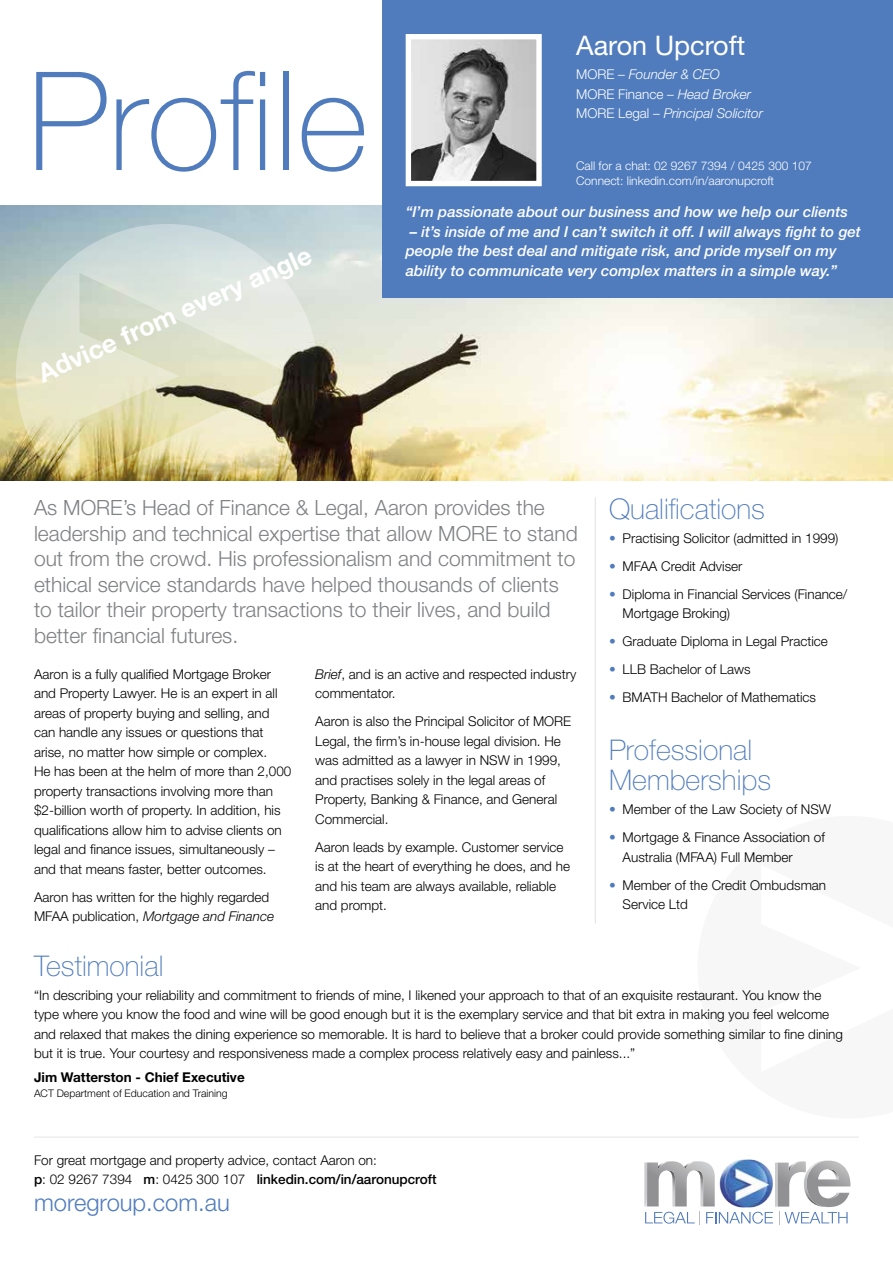
<style>
.page{position:relative;width:893px;height:1263px;background:#fff}
.page>*{position:absolute;margin:0;border:0;box-sizing:border-box;transform-origin:0 0}
.t1{font:100 137.25px "Helvetica Neue";color:#507cbd}
.t2{font:100 28.5px/30px "Helvetica Neue";color:#507cbd}
.t3{font:27px "Helvetica Neue";color:#fff}
.t4{font:700 25.95px "Helvetica Neue";color:#fff}
.t5{font:300 23.7px "Helvetica Neue";color:#507cbd}
.t6{font:300 21px/25.5px "Helvetica Neue";color:#808184}
.t7{font:italic 500 15px/19.5px "Helvetica Neue";color:#fff}
.t8{font:300 13.5px/19.5px "Helvetica Neue";color:#000}
.t9{font:italic 300 13.5px/19.5px "Helvetica Neue";color:#fff}
.t10{font:700 13.5px "Helvetica Neue";color:#000}
.t11{font:300 12px/15px "Helvetica Neue";color:#fff}
.t12{font:300 10.5px "Helvetica Neue";color:#000}
.s1{font-style:normal}
.s2{font-style:italic}
.s3{color:#507cbd}
.s4{font-weight:500}
</style>
<div class="page">
<img style="left:0;top:205px;width:893px;height:275px">
<svg style="left:16px;top:224px;width:303px;height:257px;background:#c7c9b1"></svg>
<div style="left:383px;top:0;width:510px;height:298px;background:#507cbd"></div>
<img style="left:412px;top:40px;width:124px;height:140px">
<div style="left:406px;top:34px;width:136px;height:152px;border:5px solid #fff"></div>
<svg style="left:644px;top:1160px;width:207px;height:64px"></svg>
<img style="left:718px;top:1159px;width:57px;height:51px">
<hr style="left:34px;top:1137px;width:825px;height:1px;background:#c8c9cb">
<hr style="left:595px;top:497px;width:1px;height:426px;background:#c8c9cb">
<h1 class="t1" style="left:28px;top:43px;width:342px">Profile</h1>
<h3 class="t4" style="left:33px;top:359px;width:298px;rotate:-24deg">Advice from every angle</h3>
<h3 class="t3" style="left:576px;top:30px;width:171px">Aaron Upcroft</h3>
<p class="t9" style="left:576px;top:64px;width:188px"><span class="s1">MORE –</span> Founder &amp; CEO<br><span class="s1">MORE Finance –</span> Head Broker<br><span class="s1">MORE Legal –</span> Principal Solicitor</p>
<p class="t11" style="left:576px;top:158px;width:237px">Call for a chat: 02 9267 7394 / 0425 300 107<br>Connect: linkedin.com/in/aaronupcroft</p>
<p class="t7" style="left:406px;top:202px;width:444px">“I’m passionate about our business and how we help our clients</p>
<p class="t7" style="left:406px;top:222px;width:457px">– it’s inside of me and I can’t switch it off. I will always fight to get people the best deal and mitigate risk, and pride myself on my ability to communicate very complex matters in a simple way.”</p>
<p class="t6" style="left:34px;top:494px;width:545px">As MORE’s Head of Finance &amp; Legal, Aaron provides the leadership and technical expertise that allow MORE to stand out from the crowd. His professionalism and commitment to ethical service standards have helped thousands of clients to tailor their property transactions to their lives, and build better financial futures.</p>
<p class="t8" style="left:34px;top:664px;width:259px">Aaron is a fully qualified Mortgage Broker and Property Lawyer. He is an expert in all areas of property buying and selling, and can handle any issues or questions that arise, no matter how simple or complex.<br>He has been at the helm of more than 2,000 property transactions involving more than $2-billion worth of property. In addition, his qualifications allow him to advise clients on legal and finance issues, simultaneously – and that means faster, better outcomes.</p>
<p class="t8" style="left:34px;top:887px;width:242px">Aaron has written for the highly regarded<br>MFAA publication, <span class="s2">Mortgage and Finance</span></p>
<p class="t8" style="left:315px;top:664px;width:263px"><span class="s2">Brief</span>, and is an active and respected industry commentator.</p>
<p class="t8" style="left:315px;top:711px;width:258px">Aaron is also the Principal Solicitor of MORE Legal, the firm’s in-house legal division. He was admitted as a lawyer in NSW in 1999, and practises solely in the legal areas of Property, Banking &amp; Finance, and General Commercial.</p>
<p class="t8" style="left:315px;top:837px;width:256px">Aaron leads by example. Customer service is at the heart of everything he does, and he and his team are always available, reliable and prompt.</p>
<h2 class="t2" style="left:609px;top:494px;width:157px">Qualifications</h2>
<p class="t8" style="left:609px;top:528px;width:231px"><span class="s3">•</span> Practising Solicitor (admitted in 1999)</p>
<p class="t8" style="left:609px;top:556px;width:135px"><span class="s3">•</span> MFAA Credit Adviser</p>
<p class="t8" style="left:623px;top:584px;width:226px;text-indent:-14px"><span class="s3">•</span> Diploma in Financial Services (Finance/<br>Mortgage Broking)</p>
<p class="t8" style="left:609px;top:631px;width:220px"><span class="s3">•</span> Graduate Diploma in Legal Practice</p>
<p class="t8" style="left:609px;top:659px;width:143px"><span class="s3">•</span> LLB Bachelor of Laws</p>
<p class="t8" style="left:609px;top:687px;width:208px"><span class="s3">•</span> BMATH Bachelor of Mathematics</p>
<h2 class="t2" style="left:609px;top:735px;width:163px">Professional<br>Memberships</h2>
<p class="t8" style="left:609px;top:799px;width:224px"><span class="s3">•</span> Member of the Law Society of NSW</p>
<p class="t8" style="left:623px;top:827px;width:204px;text-indent:-14px"><span class="s3">•</span> Mortgage &amp; Finance Association of<br>Australia (MFAA) Full Member</p>
<p class="t8" style="left:623px;top:875px;width:205px;text-indent:-14px"><span class="s3">•</span> Member of the Credit Ombudsman<br>Service Ltd</p>
<h2 class="t2" style="left:34px;top:951px;width:131px">Testimonial</h2>
<p class="t8" style="left:34px;top:985px;width:810px">“In describing your reliability and commitment to friends of mine, I likened your approach to that of an exquisite restaurant. You know the type where you know the food and wine will be good enough but it is the exemplary service and that bit extra in making you feel welcome and relaxed that makes the dining experience so memorable. It is hard to believe that a broker could provide something similar to fine dining but it is true. Your courtesy and responsiveness made a complex process relatively easy and painless...”</p>
<p class="t10" style="left:34px;top:1069px;width:212px">Jim Watterston - Chief Executive</p>
<p class="t12" style="left:34px;top:1087px;width:195px">ACT Department of Education and Training</p>
<p class="t8" style="left:34px;top:1150px;width:404px">For great mortgage and property advice, contact Aaron on:<br><span class="s4">p</span>: 02 9267 7394 <span class="s4">m</span>: 0425 300 107 <span class="s4">linkedin.com/in/aaronupcroft</span></p>
<h3 class="t5" style="left:34px;top:1187px;width:197px">moregroup.com.au</h3>
</div>
